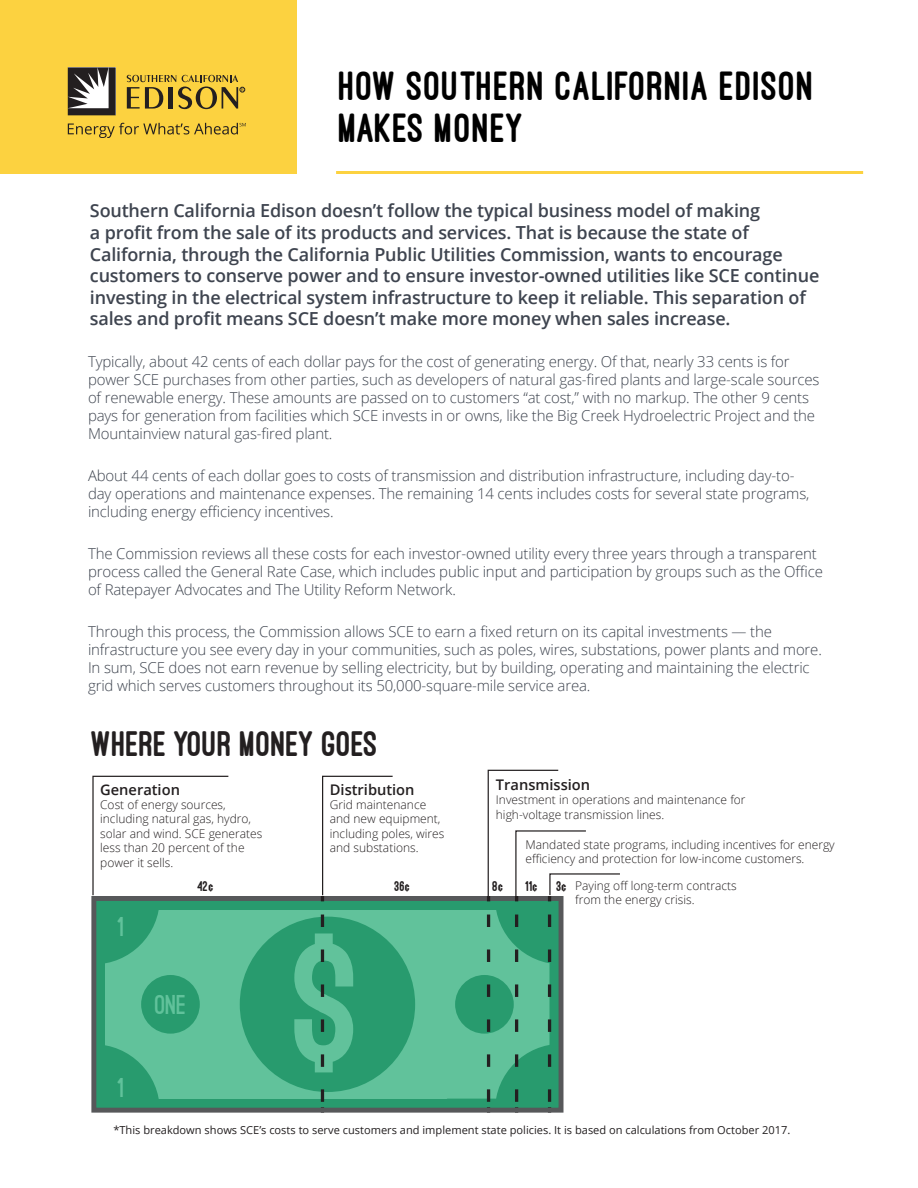
<style>
.page{position:relative;width:918px;height:1188px;background:#fff}
.page>*{position:absolute;margin:0;border:0;box-sizing:border-box;transform-origin:0 0}
.t1{font:900 188.1px "Ostrich Sans";color:#61c29b}
.t2{font:800 42.3px/42.2px "Ostrich Sans";letter-spacing:.02em;color:#000}
.t3{font:800 36.75px "Ostrich Sans";color:#231f20}
.t4{font:900 25.8px "Ostrich Sans";color:#61c29b}
.t5{font:600 18px/21.6px "Open Sans";letter-spacing:-.01em;color:#3e444f}
.t6{font:300 15px/18px "Open Sans";letter-spacing:-.01em;color:#3e444f}
.t7{font:600 14.7px "Open Sans";color:#231f20}
.t8{font:800 14.7px "Ostrich Sans";color:#231f20}
.t9{font:300 12px/14.4px "Open Sans";color:#231f20}
.t10{font:11.1px "Open Sans";color:#231f20}
.s1{font-family:"Impact";font-weight:400;font-size:9px}
.s2{font-family:"Ostrich Sans";font-weight:800;font-size:14.7px}
</style>
<div class="page">
<div style="left:0;top:0;width:297px;height:174px;background:#fcd240"></div>
<svg style="left:68px;top:67px;width:48px;height:48px;background:#6f6c6d"></svg>
<svg style="left:127px;top:75px;width:118px;height:34px"></svg>
<svg style="left:68px;top:123px;width:178px;height:15px"></svg>
<hr style="left:336px;top:171px;width:527px;height:3px;background:#fcd240">
<div style="left:105px;top:910px;width:445px;height:189px;background:#61c29b"></div>
<svg style="left:92px;top:775px;width:138px;height:189px"></svg>
<svg style="left:97px;top:1044px;width:63px;height:63px"></svg>
<div style="left:141px;top:975px;width:59px;height:59px;background:#289b6e;border-radius:50%"></div>
<svg style="left:246px;top:902px;width:241px;height:205px;fill:#289b6e"></svg>
<div style="left:455px;top:975px;width:59px;height:59px;background:#289b6e;border-radius:50%"></div>
<svg style="left:321px;top:916px;width:3px;height:184px"></svg>
<div style="left:91px;top:896px;width:472px;height:217px;border:5px solid #57585a"></div>
<svg style="left:487px;top:769px;width:133px;height:342px"></svg>
<svg style="left:321px;top:775px;width:73px;height:125px"></svg>
<h1 class="t2" style="left:339px;top:65px;width:477px">HOW SOUTHERN CALIFORNIA EDISON<br>MAKES MONEY</h1>
<h2 class="t5" style="left:90px;top:200px;width:731px">Southern California Edison doesn’t follow the typical business model of making<br>a profit from the sale of its products and services. That is because the state of California, through the California Public Utilities Commission, wants to encourage customers to conserve power and to ensure investor-owned utilities like SCE continue investing in the electrical system infrastructure to keep it reliable. This separation of sales and profit means SCE doesn’t make more money when sales increase.</h2>
<p class="t6" style="left:88px;top:352px;width:733px">Typically, about 42 cents of each dollar pays for the cost of generating energy. Of that, nearly 33 cents is for power SCE purchases from other parties, such as developers of natural gas-fired plants and large-scale sources of renewable energy. These amounts are passed on to customers “at cost,” with no markup. The other 9 cents pays for generation from facilities which SCE invests in or owns, like the Big Creek Hydroelectric Project and the Mountainview natural gas-fired plant.</p>
<p class="t6" style="left:88px;top:466px;width:723px">About 44 cents of each dollar goes to costs of transmission and distribution infrastructure, including day-to&shy;day operations and maintenance expenses. The remaining 14 cents includes costs for several state programs, including energy efficiency incentives.</p>
<p class="t6" style="left:88px;top:544px;width:737px">The Commission reviews all these costs for each investor-owned utility every three years through a transparent process called the General Rate Case, which includes public input and participation by groups such as the Office of Ratepayer Advocates and The Utility Reform Network.</p>
<p class="t6" style="left:88px;top:622px;width:735px">Through this process, the Commission allows SCE to earn a fixed return on its capital investments — the infrastructure you see every day in your communities, such as poles, wires, substations, power plants and more.<br>In sum, SCE does not earn revenue by selling electricity, but by building, operating and maintaining the electric grid which serves customers throughout its 50,000-square-mile service area.</p>
<h1 class="t3" style="left:91px;top:724px;width:288px">WHERE YOUR MONEY GOES</h1>
<p class="t7" style="left:100px;top:779px;width:81px">Generation</p>
<p class="t9" style="left:100px;top:797px;width:164px">Cost of energy sources, including natural gas, hydro, solar and wind. SCE generates less than 20 percent of the power it sells.</p>
<p class="t8" style="left:197px;top:878px;width:17px">42<span class="s1">¢</span></p>
<p class="t7" style="left:496px;top:775px;width:96px">Transmission</p>
<p class="t9" style="left:496px;top:793px;width:251px">Investment in operations and maintenance for high-voltage transmission lines.</p>
<p class="t7" style="left:330px;top:779px;width:86px">Distribution</p>
<p class="t9" style="left:330px;top:797px;width:116px">Grid maintenance and new equipment, including poles, wires and substations.</p>
<p class="t8" style="left:395px;top:878px;width:17px">36<span class="s1">¢</span></p>
<p class="t9" style="left:525px;top:837px;width:311px">Mandated state programs, including incentives for energy efficiency and protection for low-income customers.</p>
<p class="t8" style="left:525px;top:878px;width:13px">11<span class="s1">¢</span></p>
<p class="t9" style="left:575px;top:878px;width:163px;text-indent:-19px"><span class="s2">3</span><span class="s1">¢</span> Paying off long-term contracts from the energy crisis.</p>
<p class="t8" style="left:492px;top:878px;width:12px">8<span class="s1">¢</span></p>
<p class="t4" style="left:117px;top:917px;width:9px">1</p>
<p class="t4" style="left:117px;top:1078px;width:9px">1</p>
<p class="t4" style="left:155px;top:995px;width:33px">ONE</p>
<p class="t1" style="left:294px;top:933px;width:68px">$</p>
<p class="t10" style="left:113px;top:1122px;width:678px">*This breakdown shows SCE’s costs to serve customers and implement state policies. It is based on calculations from October 2017.</p>
</div>
